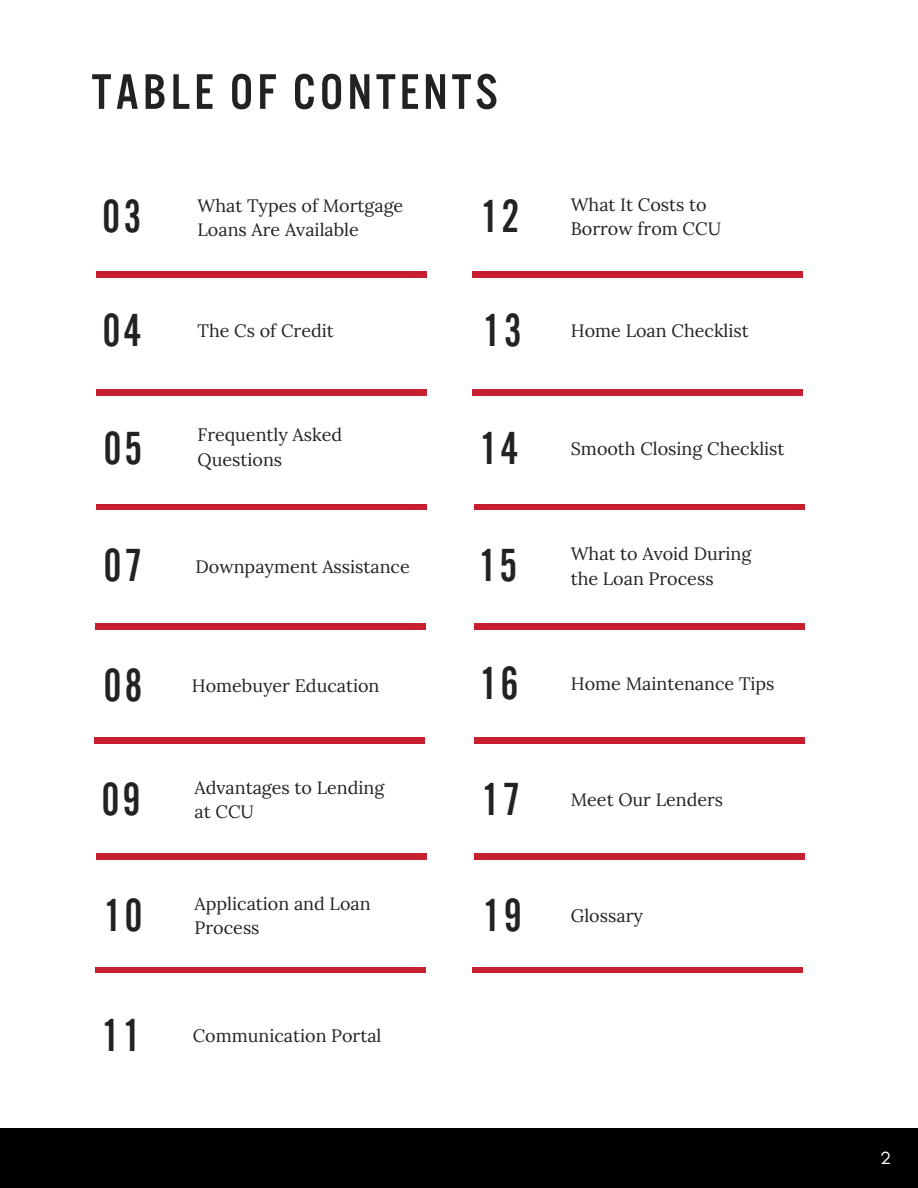
<style>
.page{position:relative;width:918px;height:1188px;background:#fff}
.page>*{position:absolute;margin:0;border:0;box-sizing:border-box;transform-origin:0 0}
.t1{font:51.9px "Alternate Gothic Pro No 3";letter-spacing:.08em;color:#222}
.t2{font:47.85px "Alternate Gothic Pro No 2";letter-spacing:.06em;color:#222}
.t3{font:18px/24.5px "Lora";color:#222}
.t4{font:18px "Glacial Indifference";color:#fff}
</style>
<div class="page">
<div style="left:0;top:1129px;width:918px;height:59px;background:#000"></div>
<div style="left:96px;top:272px;width:331px;height:5px;background:#c62030"></div>
<div style="left:473px;top:272px;width:330px;height:5px;background:#c62030"></div>
<div style="left:96px;top:390px;width:331px;height:5px;background:#c62030"></div>
<div style="left:473px;top:390px;width:330px;height:5px;background:#c62030"></div>
<div style="left:96px;top:504px;width:331px;height:6px;background:#c62030"></div>
<div style="left:475px;top:504px;width:330px;height:6px;background:#c62030"></div>
<div style="left:475px;top:624px;width:330px;height:5px;background:#c62030"></div>
<div style="left:475px;top:737px;width:330px;height:6px;background:#c62030"></div>
<div style="left:95px;top:624px;width:331px;height:5px;background:#c62030"></div>
<div style="left:94px;top:738px;width:331px;height:6px;background:#c62030"></div>
<div style="left:96px;top:854px;width:331px;height:5px;background:#c62030"></div>
<div style="left:475px;top:854px;width:330px;height:5px;background:#c62030"></div>
<div style="left:95px;top:967px;width:331px;height:6px;background:#c62030"></div>
<div style="left:473px;top:967px;width:330px;height:6px;background:#c62030"></div>
<h1 class="t1" style="left:92px;top:65px;width:407px">TABLE OF CONTENTS</h1>
<p class="t2" style="left:102px;top:192px;width:41px">03</p>
<p class="t3" style="left:198px;top:193px;width:207px">What Types of Mortgage<br>Loans Are Available</p>
<p class="t2" style="left:102px;top:306px;width:41px">04</p>
<p class="t3" style="left:198px;top:319px;width:138px">The Cs of Credit</p>
<p class="t2" style="left:480px;top:192px;width:41px">12</p>
<p class="t3" style="left:571px;top:192px;width:152px">What It Costs to<br>Borrow from CCU</p>
<p class="t2" style="left:483px;top:306px;width:41px">13</p>
<p class="t3" style="left:571px;top:318px;width:180px">Home Loan Checklist</p>
<p class="t2" style="left:103px;top:424px;width:41px">05</p>
<p class="t3" style="left:198px;top:423px;width:146px">Frequently Asked<br>Questions</p>
<p class="t2" style="left:480px;top:424px;width:41px">14</p>
<p class="t3" style="left:571px;top:436px;width:215px">Smooth Closing Checklist</p>
<p class="t2" style="left:103px;top:541px;width:41px">07</p>
<p class="t3" style="left:196px;top:554px;width:216px">Downpayment Assistance</p>
<p class="t2" style="left:479px;top:541px;width:41px">15</p>
<p class="t3" style="left:571px;top:541px;width:182px">What to Avoid During the Loan Process</p>
<p class="t2" style="left:104px;top:661px;width:41px">08</p>
<p class="t3" style="left:192px;top:673px;width:189px">Homebuyer Education</p>
<p class="t2" style="left:480px;top:659px;width:41px">16</p>
<p class="t3" style="left:571px;top:671px;width:205px">Home Maintenance Tips</p>
<p class="t2" style="left:101px;top:775px;width:41px">09</p>
<p class="t3" style="left:195px;top:775px;width:191px">Advantages to Lending at CCU</p>
<p class="t2" style="left:482px;top:774px;width:41px">17</p>
<p class="t3" style="left:571px;top:787px;width:154px">Meet Our Lenders</p>
<p class="t2" style="left:103px;top:891px;width:41px">10</p>
<p class="t3" style="left:195px;top:891px;width:178px">Application and Loan<br>Process</p>
<p class="t2" style="left:483px;top:891px;width:41px">19</p>
<p class="t3" style="left:571px;top:903px;width:74px">Glossary</p>
<p class="t2" style="left:101px;top:1010px;width:41px">11</p>
<p class="t3" style="left:193px;top:1023px;width:190px">Communication Portal</p>
<p class="t4" style="left:880px;top:1147px;width:13px">2</p>
</div>
